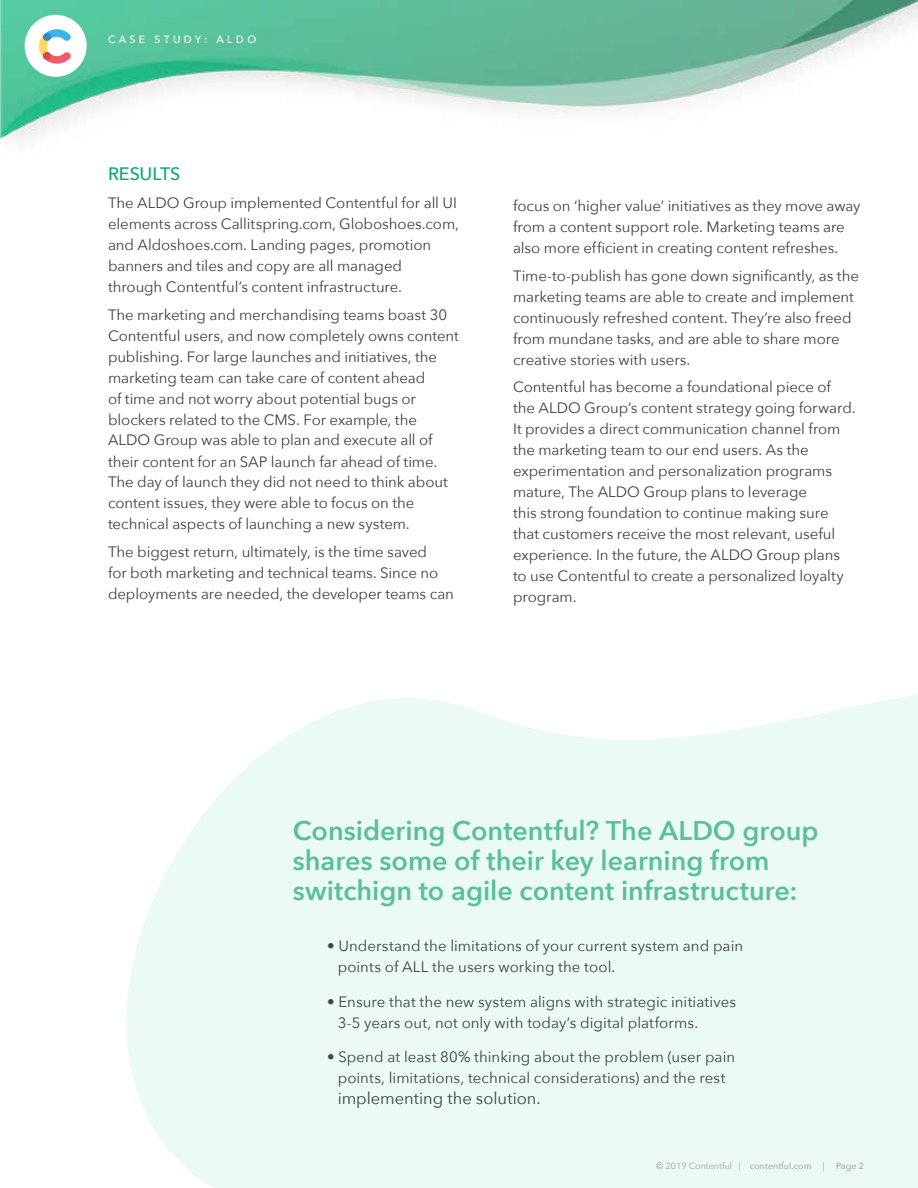
<style>
.page{position:relative;width:918px;height:1188px;background:#fff}
.page>*{position:absolute;margin:0;border:0;box-sizing:border-box;transform-origin:0 0}
.t1{font:600 27px/30px "Avenir Next";color:#5ac099}
.t2{font:500 18px "Avenir Next";letter-spacing:-.005em;color:#04aa75}
.t3{font:16.5px "Avenir Next";color:#414042}
.t4{font:15px/21px "Avenir Next";letter-spacing:-.005em;color:#414042}
.t5{font:500 10.5px "Avenir Next";letter-spacing:.32em;color:#fff}
.t6{font:9px "Avenir Next";color:#9d9fa2}
.t7{font:9px "Avenir Next";color:#939598}
.s1{color:#939598}
</style>
<div class="page">
<img style="left:0;top:0;width:918px;height:140px">
<div style="left:25px;top:15px;width:62px;height:62px;background:#fff;border-radius:50%"></div>
<svg style="left:39px;top:29px;width:32px;height:35px"></svg>
<svg style="left:126px;top:694px;width:792px;height:494px;background:#edfaf6"></svg>
<p class="t5" style="left:108px;top:31px;width:150px">CASE STUDY: ALDO</p>
<p class="t2" style="left:108px;top:158px;width:74px">RESULTS</p>
<p class="t4" style="left:108px;top:191px;width:352px">The ALDO Group implemented Contentful for all UI elements across Callitspring.com, Globoshoes.com, and Aldoshoes.com. Landing pages, promotion banners and tiles and copy are all managed through Contentful’s content infrastructure.</p>
<p class="t4" style="left:108px;top:303px;width:353px">The marketing and merchandising teams boast 30<br>Contentful users, and now completely owns content publishing. For large launches and initiatives, the marketing team can take care of content ahead<br>of time and not worry about potential bugs or blockers related to the CMS. For example, the ALDO Group was able to plan and execute all of their content for an SAP launch far ahead of time.<br>The day of launch they did not need to think about content issues, they were able to focus on the technical aspects of launching a new system.</p>
<p class="t4" style="left:108px;top:541px;width:348px">The biggest return, ultimately, is the time saved<br>for both marketing and technical teams. Since no deployments are needed, the developer teams can</p>
<p class="t4" style="left:513px;top:194px;width:349px">focus on ‘higher value’ initiatives as they move away from a content support role. Marketing teams are also more efficient in creating content refreshes.</p>
<p class="t4" style="left:513px;top:264px;width:347px">Time-to-publish has gone down significantly, as the marketing teams are able to create and implement continuously refreshed content. They’re also freed from mundane tasks, and are able to share more creative stories with users.</p>
<p class="t4" style="left:513px;top:376px;width:344px">Contentful has become a foundational piece of the ALDO Group’s content strategy going forward.<br>It provides a direct communication channel from the marketing team to our end users. As the experimentation and personalization programs mature, The ALDO Group plans to leverage<br>this strong foundation to continue making sure that customers receive the most relevant, useful experience. In the future, the ALDO Group plans to use Contentful to create a personalized loyalty program.</p>
<h1 class="t1" style="left:293px;top:815px;width:527px">Considering Contentful? The ALDO group shares some of their key learning from switchign to agile content infrastructure:</h1>
<p class="t4" style="left:338px;top:935px;width:407px;text-indent:-10px">• Understand the limitations of your current system and pain points of ALL the users working the tool.</p>
<p class="t4" style="left:338px;top:991px;width:400px;text-indent:-10px">• Ensure that the new system aligns with strategic initiatives<br>3-5 years out, not only with today’s digital platforms.</p>
<p class="t4" style="left:327px;top:1046px;width:409px;text-align:center">• Spend at least 80% thinking about the problem (user pain points, limitations, technical considerations) and the rest</p>
<p class="t3" style="left:338px;top:1085px;width:204px">implementing the solution.</p>
<p class="t6" style="left:656px;top:1161px;width:157px">© 2019 Contentful <span class="s1">| contentful.com</span></p>
<p class="t7" style="left:823px;top:1161px;width:3px">|</p>
<p class="t7" style="left:836px;top:1161px;width:29px">Page 2</p>
</div>
